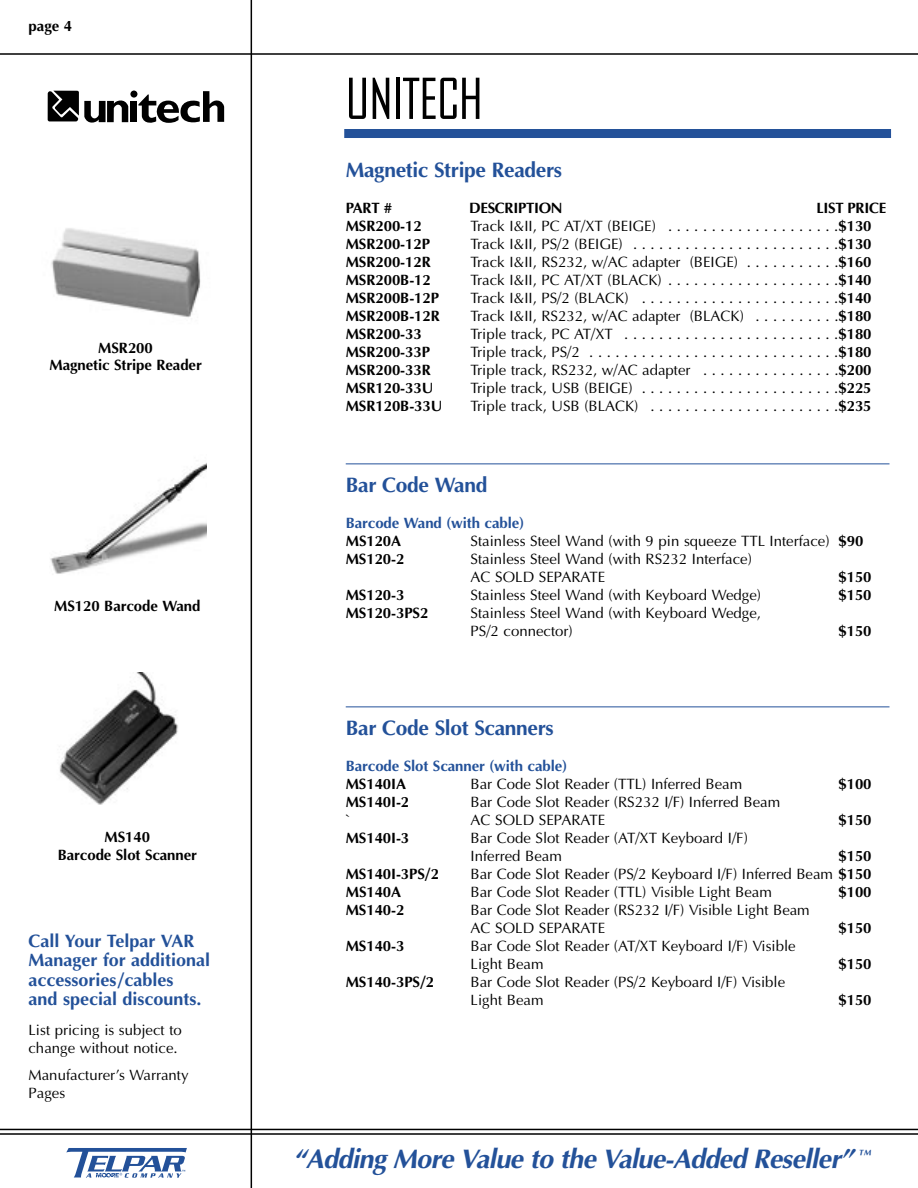
<style>
.page{position:relative;width:918px;height:1188px;background:#fff}
.page>*{position:absolute;margin:0;border:0;box-sizing:border-box;transform-origin:0 0}
.t1{font:54px "Bureau Agency";color:#000}
.t2{font:italic 700 27px "Optima";letter-spacing:-.03em;color:#235199}
.t3{font:700 21px "Optima";letter-spacing:-.015em;color:#235199}
.t4{font:700 18px/19.5px "Optima";color:#235199}
.t5{font:15px/18px "Optima";color:#000}
.t6{font:700 15px/17.5px "Optima";letter-spacing:-.005em;color:#000;text-align:center}
.t7{font:700 15px "Optima";letter-spacing:-.005em;color:#235199}
.s1{font-weight:700}
</style>
<div class="page">
<hr style="left:251px;top:0;width:1px;height:1188px;background:#000">
<hr style="left:0;top:1133px;width:918px;height:2px;background:#000">
<hr style="left:0;top:1129px;width:918px;height:1px;background:#000">
<hr style="left:0;top:53px;width:918px;height:2px;background:#000">
<svg style="left:66px;top:1148px;width:121px;height:30px"></svg>
<hr style="left:346px;top:464px;width:544px;height:1px;background:#235199">
<hr style="left:346px;top:707px;width:544px;height:1px;background:#235199">
<div style="left:131px;top:101px;width:6px;height:21px;background:#000"></div>
<div style="left:130px;top:91px;width:7px;height:7px;background:#000;border-radius:50%"></div>
<svg style="left:138px;top:91px;width:86px;height:32px"></svg>
<svg style="left:48px;top:91px;width:80px;height:32px"></svg>
<div style="left:344px;top:129px;width:547px;height:9px;background:#235199"></div>
<img style="left:51px;top:228px;width:150px;height:90px">
<img style="left:50px;top:463px;width:156px;height:111px">
<img style="left:59px;top:673px;width:119px;height:132px">
<p class="t6" style="left:28px;top:19px;width:45px">page 4</p>
<p class="t6" style="left:49px;top:340px;width:154px">MSR200<br>Magnetic Stripe Reader</p>
<p class="t6" style="left:54px;top:598px;width:148px">MS120 Barcode Wand</p>
<p class="t6" style="left:58px;top:830px;width:141px">MS140<br>Barcode Slot Scanner</p>
<p class="t4" style="left:28px;top:933px;width:183px">Call Your Telpar VAR<br>Manager for additional accessories/cables<br>and special discounts.</p>
<p class="t5" style="left:28px;top:1023px;width:155px">List pricing is subject to change without notice.</p>
<p class="t5" style="left:28px;top:1068px;width:162px">Manufacturer’s Warranty<br>Pages</p>
<h1 class="t1" style="left:346px;top:80px;width:139px">UNITECH</h1>
<h3 class="t3" style="left:346px;top:162px;width:218px">Magnetic Stripe Readers</h3>
<p class="t6" style="left:346px;top:201px;width:48px">PART #</p>
<p class="t6" style="left:469px;top:201px;width:95px">DESCRIPTION</p>
<p class="t6" style="left:816px;top:201px;width:71px">LIST PRICE</p>
<p class="t6" style="left:346px;top:219px;width:78px">MSR200-12</p>
<p class="t5" style="left:471px;top:219px;width:402px">Track I&amp;II, PC AT/XT (BEIGE) . . . . . . . . . . . . . . . . . . . .<span class="s1">$130</span></p>
<p class="t6" style="left:346px;top:237px;width:86px">MSR200-12P</p>
<p class="t5" style="left:471px;top:237px;width:402px">Track I&amp;II, PS/2 (BEIGE) . . . . . . . . . . . . . . . . . . . . . . . .<span class="s1">$130</span></p>
<p class="t6" style="left:346px;top:255px;width:87px">MSR200-12R</p>
<p class="t5" style="left:471px;top:255px;width:402px">Track I&amp;II, RS232, w/AC adapter (BEIGE) . . . . . . . . . . .<span class="s1">$160</span></p>
<p class="t6" style="left:346px;top:273px;width:87px">MSR200B-12</p>
<p class="t5" style="left:471px;top:273px;width:402px">Track I&amp;II, PC AT/XT (BLACK) . . . . . . . . . . . . . . . . . . . .<span class="s1">$140</span></p>
<p class="t6" style="left:346px;top:291px;width:95px">MSR200B-12P</p>
<p class="t5" style="left:471px;top:291px;width:402px">Track I&amp;II, PS/2 (BLACK) . . . . . . . . . . . . . . . . . . . . . . .<span class="s1">$140</span></p>
<p class="t6" style="left:346px;top:309px;width:96px">MSR200B-12R</p>
<p class="t5" style="left:471px;top:309px;width:402px">Track I&amp;II, RS232, w/AC adapter (BLACK) . . . . . . . . . .<span class="s1">$180</span></p>
<p class="t6" style="left:346px;top:327px;width:78px">MSR200-33</p>
<p class="t5" style="left:471px;top:327px;width:402px">Triple track, PC AT/XT . . . . . . . . . . . . . . . . . . . . . . . . .<span class="s1">$180</span></p>
<p class="t6" style="left:346px;top:345px;width:86px">MSR200-33P</p>
<p class="t5" style="left:471px;top:345px;width:402px">Triple track, PS/2 . . . . . . . . . . . . . . . . . . . . . . . . . . . . .<span class="s1">$180</span></p>
<p class="t6" style="left:346px;top:363px;width:87px">MSR200-33R</p>
<p class="t5" style="left:471px;top:363px;width:402px">Triple track, RS232, w/AC adapter . . . . . . . . . . . . . . . .<span class="s1">$200</span></p>
<p class="t6" style="left:346px;top:381px;width:89px">MSR120-33U</p>
<p class="t5" style="left:471px;top:381px;width:402px">Triple track, USB (BEIGE) . . . . . . . . . . . . . . . . . . . . . . .<span class="s1">$225</span></p>
<p class="t6" style="left:346px;top:399px;width:98px">MSR120B-33U</p>
<p class="t5" style="left:471px;top:399px;width:402px">Triple track, USB (BLACK) . . . . . . . . . . . . . . . . . . . . . .<span class="s1">$235</span></p>
<h3 class="t3" style="left:346px;top:477px;width:143px">Bar Code Wand</h3>
<p class="t7" style="left:346px;top:517px;width:180px">Barcode Wand (with cable)</p>
<p class="t6" style="left:346px;top:534px;width:57px">MS120A</p>
<p class="t5" style="left:471px;top:534px;width:394px">Stainless Steel Wand (with 9 pin squeeze TTL Interface) <span class="s1">$90</span></p>
<p class="t6" style="left:346px;top:552px;width:60px">MS120-2</p>
<p class="t5" style="left:471px;top:552px;width:283px">Stainless Steel Wand (with RS232 Interface)<br>AC SOLD SEPARATE</p>
<p class="t6" style="left:838px;top:570px;width:35px">$150</p>
<p class="t6" style="left:346px;top:588px;width:60px">MS120-3</p>
<p class="t5" style="left:471px;top:588px;width:292px">Stainless Steel Wand (with Keyboard Wedge)</p>
<p class="t6" style="left:838px;top:588px;width:35px">$150</p>
<p class="t6" style="left:346px;top:606px;width:84px">MS120-3PS2</p>
<p class="t5" style="left:471px;top:606px;width:292px">Stainless Steel Wand (with Keyboard Wedge,<br>PS/2 connector)</p>
<p class="t6" style="left:838px;top:624px;width:35px">$150</p>
<h3 class="t3" style="left:346px;top:720px;width:209px">Bar Code Slot Scanners</h3>
<p class="t7" style="left:346px;top:760px;width:223px">Barcode Slot Scanner (with cable)</p>
<p class="t6" style="left:346px;top:777px;width:62px">MS140IA</p>
<p class="t5" style="left:471px;top:777px;width:273px">Bar Code Slot Reader (TTL) Inferred Beam</p>
<p class="t6" style="left:838px;top:777px;width:35px">$100</p>
<p class="t6" style="left:346px;top:795px;width:65px">MS140I-2</p>
<p class="t5" style="left:471px;top:795px;width:311px">Bar Code Slot Reader (RS232 I/F) Inferred Beam</p>
<p class="t5" style="left:346px;top:813px;width:6px">`</p>
<p class="t5" style="left:471px;top:813px;width:136px">AC SOLD SEPARATE</p>
<p class="t6" style="left:838px;top:813px;width:35px">$150</p>
<p class="t6" style="left:346px;top:831px;width:65px">MS140I-3</p>
<p class="t5" style="left:471px;top:831px;width:279px">Bar Code Slot Reader (AT/XT Keyboard I/F)<br>Inferred Beam</p>
<p class="t6" style="left:838px;top:849px;width:35px">$150</p>
<p class="t6" style="left:346px;top:867px;width:95px">MS140I-3PS/2</p>
<p class="t5" style="left:471px;top:867px;width:402px">Bar Code Slot Reader (PS/2 Keyboard I/F) Inferred Beam <span class="s1">$150</span></p>
<p class="t6" style="left:346px;top:885px;width:57px">MS140A</p>
<p class="t5" style="left:471px;top:885px;width:303px">Bar Code Slot Reader (TTL) Visible Light Beam</p>
<p class="t6" style="left:838px;top:885px;width:35px">$100</p>
<p class="t6" style="left:346px;top:903px;width:60px">MS140-2</p>
<p class="t5" style="left:471px;top:903px;width:341px">Bar Code Slot Reader (RS232 I/F) Visible Light Beam<br>AC SOLD SEPARATE</p>
<p class="t6" style="left:838px;top:921px;width:35px">$150</p>
<p class="t6" style="left:346px;top:939px;width:60px">MS140-3</p>
<p class="t5" style="left:471px;top:939px;width:327px">Bar Code Slot Reader (AT/XT Keyboard I/F) Visible<br>Light Beam</p>
<p class="t6" style="left:346px;top:975px;width:90px">MS140-3PS/2</p>
<p class="t5" style="left:471px;top:975px;width:316px">Bar Code Slot Reader (PS/2 Keyboard I/F) Visible<br>Light Beam</p>
<p class="t6" style="left:838px;top:957px;width:35px">$150</p>
<p class="t6" style="left:838px;top:993px;width:35px">$150</p>
<h2 class="t2" style="left:293px;top:1147px;width:579px">“Adding More Value to the Value-Added Reseller” <sup>™</sup></h2>
</div>
